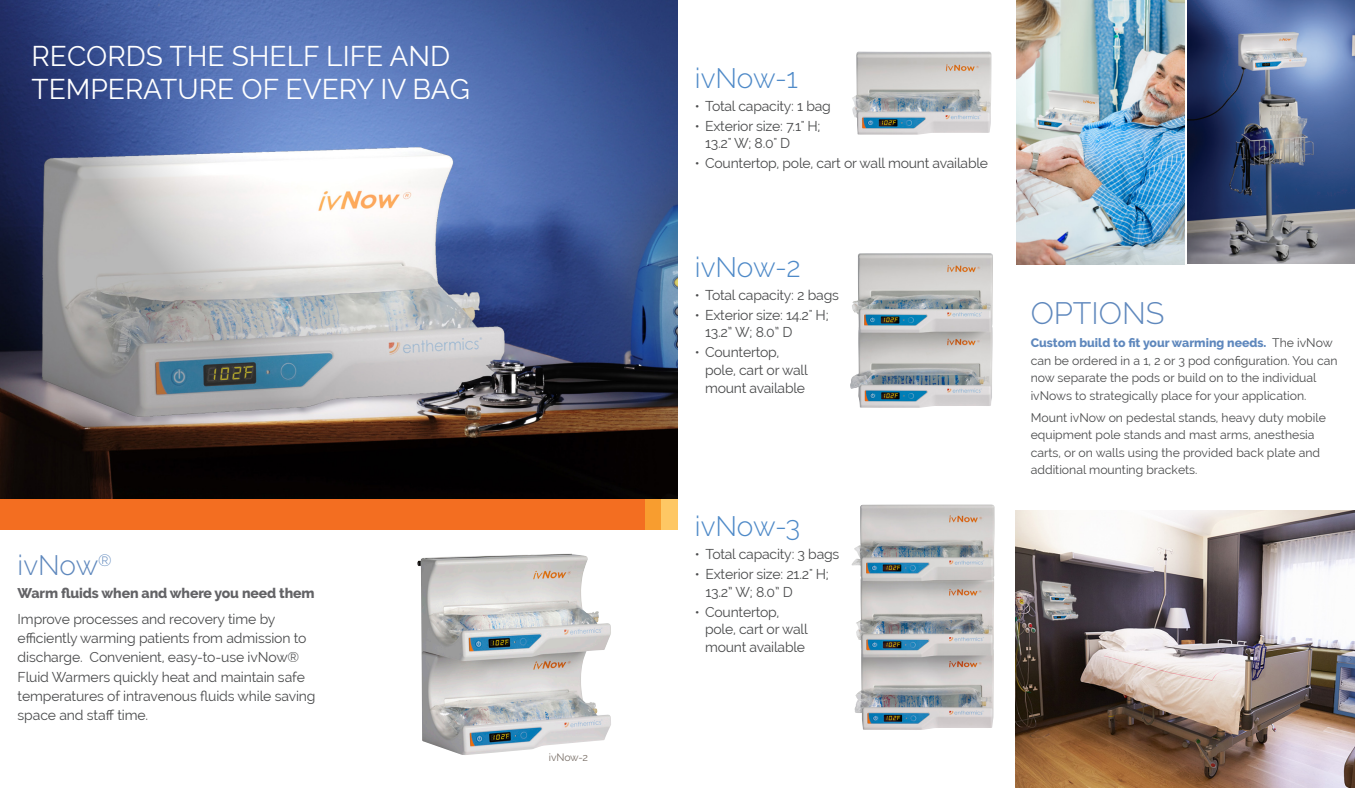
<style>
.page{position:relative;width:1355px;height:788px;background:#fff}
.page>*{position:absolute;margin:0;border:0;box-sizing:border-box;transform-origin:0 0}
.DC_unit_names{font:300 30.8px "Raleway";color:#5f88bd}
.t1{font:28px/33.6px "Raleway";color:#fff}
.ivNow{font:300 28px "Raleway";letter-spacing:-.005em;color:#4f8ac8}
.main_head{font:300 28px "Raleway";letter-spacing:-.005em;color:#5f88bd}
.Body_text{font:14px/17.5px "Raleway";letter-spacing:-.015em;color:#4b4c4d}
.Body_text-2{font:800 14px "Raleway";letter-spacing:-.01em;color:#636366}
.Body_text-3{font:12.25px/17.5px "Raleway";color:#4b4c4d}
.Body_text-4{font:10.5px "Raleway";letter-spacing:-.015em;color:#796f67}
.s1{font-weight:800;color:#5f88bd}
</style>
<div class="page">
<img style="left:850px;top:253px;width:143px;height:155px">
<img style="left:851px;top:504px;width:141px;height:226px">
<img style="left:852px;top:51px;width:139px;height:84px">
<img style="left:0;top:0;width:677px;height:498px">
<div style="left:0;top:498px;width:646px;height:31px;background:#f36e21"></div>
<div style="left:645px;top:498px;width:16px;height:31px;background:#f89d2f"></div>
<div style="left:661px;top:498px;width:16px;height:31px;background:#fec764"></div>
<img style="left:417px;top:553px;width:194px;height:202px">
<img style="left:1187px;top:0;width:167px;height:264px">
<img style="left:1016px;top:0;width:169px;height:264px">
<img style="left:1015px;top:510px;width:339px;height:278px">
<p class="t1" style="left:32px;top:39px;width:440px">RECORDS THE SHELF LIFE AND<br>TEMPERATURE OF EVERY IV BAG</p>
<p class="main_head" style="left:18px;top:549px;width:96px">ivNow<sup>®</sup></p>
<p class="Body_text-2" style="left:18px;top:585px;width:298px">Warm fluids when and where you need them</p>
<p class="Body_text" style="left:18px;top:609px;width:299px;line-height:19.2px">Improve processes and recovery time by efficiently warming patients from admission to discharge. Convenient, easy-to-use ivNow® Fluid Warmers quickly heat and maintain safe temperatures of intravenous fluids while saving space and staff time.</p>
<p class="Body_text-4" style="left:549px;top:750px;width:41px">ivNow-2</p>
<p class="ivNow" style="left:695px;top:62px;width:104px">ivNow-1</p>
<p class="Body_text" style="left:695px;top:97px;width:137px">• Total capacity: 1 bag</p>
<p class="Body_text" style="left:705px;top:117px;width:117px;text-indent:-10px">• Exterior size: 7.1" H;<br>13.2" W; 8.0" D</p>
<p class="Body_text" style="left:695px;top:154px;width:295px">• Countertop, pole, cart or wall mount available</p>
<p class="ivNow" style="left:695px;top:251px;width:107px">ivNow-2</p>
<p class="Body_text" style="left:695px;top:286px;width:146px">• Total capacity: 2 bags</p>
<p class="Body_text" style="left:705px;top:306px;width:125px;text-indent:-10px">• Exterior size: 14.2" H;<br>13.2” W; 8.0” D</p>
<p class="Body_text" style="left:705px;top:344px;width:104px;text-indent:-10px">• Countertop, pole, cart or wall mount available</p>
<p class="ivNow" style="left:695px;top:510px;width:107px">ivNow-3</p>
<p class="Body_text" style="left:695px;top:545px;width:146px">• Total capacity: 3 bags</p>
<p class="Body_text" style="left:705px;top:565px;width:125px;text-indent:-11px">• Exterior size: 21.2" H;<br>13.2” W; 8.0” D</p>
<p class="Body_text" style="left:705px;top:603px;width:104px;text-indent:-10px">• Countertop, pole, cart or wall mount available</p>
<p class="DC_unit_names" style="left:1030px;top:295px;width:135px">OPTIONS</p>
<p class="Body_text-3" style="left:1030px;top:334px;width:308px"><span class="s1">Custom build to fit your warming needs.</span> The ivNow can be ordered in a 1, 2 or 3 pod configuration. You can now separate the pods or build on to the individual ivNows to strategically place for your application.</p>
<p class="Body_text-3" style="left:1030px;top:408px;width:297px">Mount ivNow on pedestal stands, heavy duty mobile equipment pole stands and mast arms, anesthesia carts, or on walls using the provided back plate and additional mounting brackets.</p>
</div>
